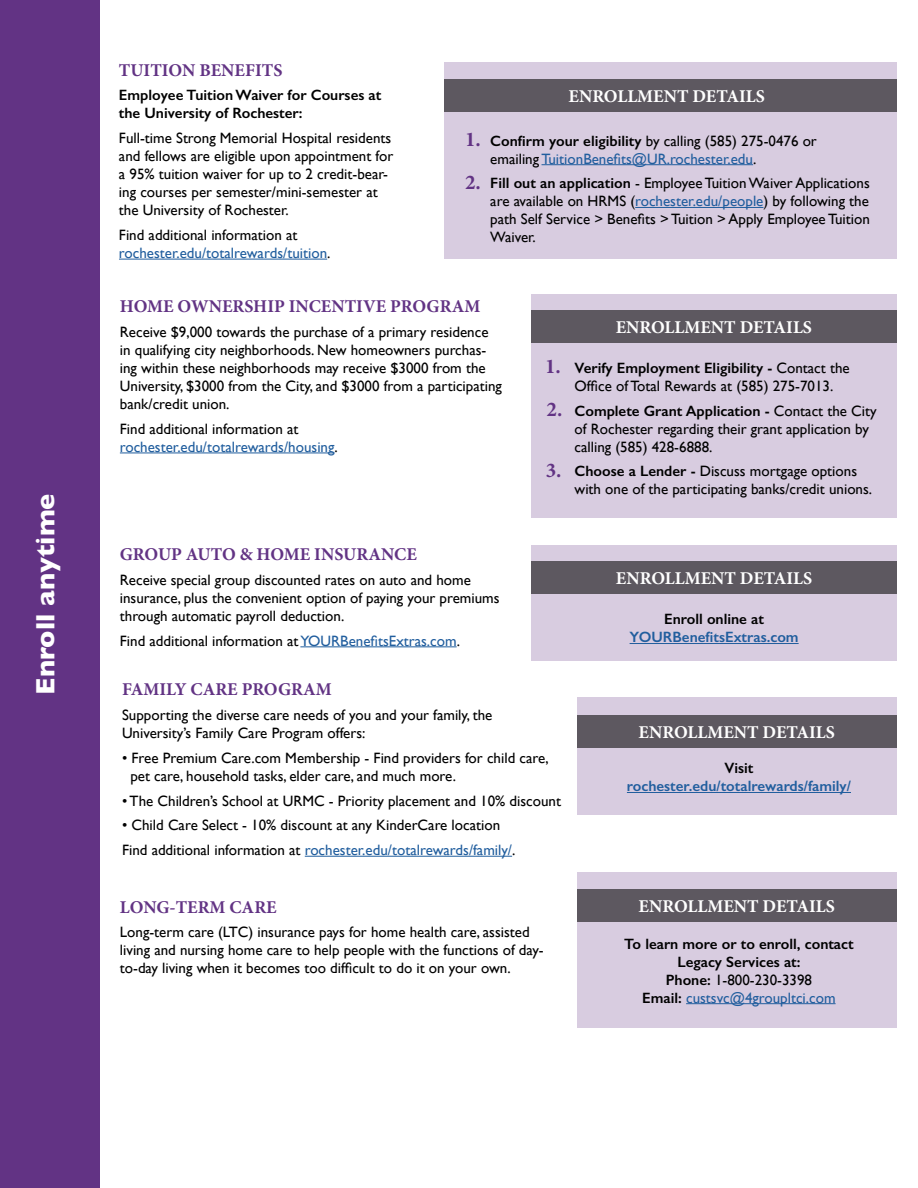
<style>
.page{position:relative;width:918px;height:1188px;background:#fff}
.page>*{position:absolute;margin:0;border:0;box-sizing:border-box;transform-origin:0 0}
.t1{font:700 27px "Gill Sans";color:#fff}
.t2{font:700 21px "Minion Pro";color:#623384}
.t3{font:700 18px "Minion Pro";color:#623384}
.t4{font:700 18px "Minion Pro";color:#fff}
.Body_Paragraph{font:15px/18px "Gill Sans";color:#000}
.Body_Paragraph-2{font:15px/18px "Gill Sans";color:#215e9e}
.Body_Paragraph-3{font:600 15px/18px "Gill Sans";color:#000}
.t5{font:600 15px "Gill Sans";color:#215e9e}
.s1{color:#000}
.s2{font-weight:600}
.s3{color:#215e9e}
.s4{font-weight:600;color:#000}
</style>
<div class="page">
<div style="left:531px;top:294px;width:365px;height:223px;background:#d8cce0"></div>
<div style="left:444px;top:63px;width:452px;height:196px;background:#d8cce0"></div>
<div style="left:577px;top:697px;width:320px;height:117px;background:#d8cce0"></div>
<div style="left:577px;top:872px;width:320px;height:155px;background:#d8cce0"></div>
<div style="left:532px;top:546px;width:365px;height:115px;background:#d8cce0"></div>
<hr style="left:119px;top:259px;width:208px;height:1px;background:#215e9e">
<hr style="left:120px;top:453px;width:215px;height:1px;background:#215e9e">
<div style="left:0;top:0;width:100px;height:1188px;background:#623384"></div>
<div style="left:444px;top:79px;width:452px;height:33px;background:#5d5860"></div>
<hr style="left:542px;top:164px;width:211px;height:1px;background:#215e9e">
<hr style="left:635px;top:207px;width:128px;height:1px;background:#215e9e">
<div style="left:531px;top:310px;width:365px;height:32px;background:#5d5860"></div>
<hr style="left:300px;top:646px;width:157px;height:1px;background:#215e9e">
<hr style="left:305px;top:856px;width:207px;height:1px;background:#215e9e">
<div style="left:532px;top:561px;width:365px;height:33px;background:#5d5860"></div>
<div style="left:577px;top:716px;width:320px;height:32px;background:#5d5860"></div>
<div style="left:577px;top:889px;width:320px;height:33px;background:#5d5860"></div>
<hr style="left:630px;top:643px;width:169px;height:1px;background:#215e9e">
<hr style="left:627px;top:792px;width:224px;height:1px;background:#215e9e">
<hr style="left:686px;top:1003px;width:150px;height:1px;background:#215e9e">
<p class="t1" style="left:24px;top:695px;width:203px;rotate:-90deg">Enroll anytime</p>
<p class="t3" style="left:119px;top:57px;width:165px">TUITION BENEFITS</p>
<p class="Body_Paragraph-3" style="left:119px;top:86px;width:264px">Employee Tuition Waiver for Courses at the University of Rochester:</p>
<p class="Body_Paragraph" style="left:119px;top:129px;width:276px">Full-time Strong Memorial Hospital residents and fellows are eligible upon appointment for a 95% tuition waiver for up to 2 credit-bear&shy;ing courses per semester/mini-semester at the University of Rochester.</p>
<p class="Body_Paragraph-2" style="left:119px;top:226px;width:213px"><span class="s1">Find additional information at </span>rochester.edu/totalrewards/tuition<span class="s1">.</span></p>
<p class="t2" style="left:465px;top:125px;width:17px">1.</p>
<p class="t2" style="left:465px;top:167px;width:17px">2.</p>
<p class="t4" style="left:569px;top:84px;width:198px">ENROLLMENT DETAILS</p>
<p class="Body_Paragraph" style="left:490px;top:131px;width:328px"><span class="s2">Confirm your eligibility</span> by calling (585) 275-0476 or emailing <span class="s3">TuitionBenefits@UR.rochester.edu</span>.</p>
<p class="Body_Paragraph" style="left:490px;top:174px;width:381px;text-align:justify"><span class="s2">Fill out an application</span> - Employee Tuition Waiver Applications are available on HRMS (<span class="s3">rochester.edu/people</span>) by following the path Self Service &gt; Benefits &gt; Tuition &gt; Apply Employee Tuition Waiver.</p>
<p class="t3" style="left:120px;top:294px;width:362px">HOME OWNERSHIP INCENTIVE PROGRAM</p>
<p class="Body_Paragraph" style="left:120px;top:323px;width:384px">Receive $9,000 towards the purchase of a primary residence in qualifying city neighborhoods. New homeowners purchas&shy;ing within these neighborhoods may receive $3000 from the University, $3000 from the City, and $3000 from a participating bank/credit union.</p>
<p class="Body_Paragraph-2" style="left:120px;top:420px;width:219px"><span class="s1">Find additional information at </span>rochester.edu/totalrewards/housing<span class="s1">.</span></p>
<p class="t2" style="left:545px;top:352px;width:17px">1.</p>
<p class="t2" style="left:547px;top:395px;width:17px">2.</p>
<p class="t2" style="left:546px;top:455px;width:17px">3.</p>
<p class="t4" style="left:616px;top:314px;width:198px">ENROLLMENT DETAILS</p>
<p class="Body_Paragraph" style="left:575px;top:359px;width:277px"><span class="s2">Verify Employment Eligibility -</span> Contact the<br>Office of Total Rewards at (585) 275-7013.</p>
<p class="Body_Paragraph" style="left:575px;top:401px;width:304px"><span class="s2">Complete Grant Application -</span> Contact the City of Rochester regarding their grant application by calling (585) 428-6888.</p>
<p class="Body_Paragraph" style="left:575px;top:462px;width:299px"><span class="s2">Choose a Lender -</span> Discuss mortgage options with one of the participating banks/credit unions.</p>
<p class="t3" style="left:120px;top:542px;width:299px">GROUP AUTO &amp; HOME INSURANCE</p>
<p class="Body_Paragraph" style="left:120px;top:571px;width:381px">Receive special group discounted rates on auto and home insurance, plus the convenient option of paying your premiums through automatic payroll deduction.</p>
<p class="Body_Paragraph" style="left:120px;top:632px;width:342px">Find additional information at <span class="s3">YOURBenefitsExtras.com</span>.</p>
<p class="t3" style="left:122px;top:677px;width:211px">FAMILY CARE PROGRAM</p>
<p class="Body_Paragraph" style="left:122px;top:706px;width:372px">Supporting the diverse care needs of you and your family, the<br>University’s Family Care Program offers:</p>
<p class="Body_Paragraph" style="left:130px;top:749px;width:420px;text-indent:-8px">• Free Premium Care.com Membership - Find providers for child care, pet care, household tasks, elder care, and much more.</p>
<p class="Body_Paragraph" style="left:122px;top:791px;width:441px">• The Children’s School at URMC - Priority placement and 10% discount</p>
<p class="Body_Paragraph" style="left:122px;top:816px;width:380px">• Child Care Select - 10% discount at any KinderCare location</p>
<p class="Body_Paragraph-2" style="left:122px;top:841px;width:395px"><span class="s1">Find additional information at</span> rochester.edu/totalrewards/family/<span class="s1">.</span></p>
<p class="t3" style="left:120px;top:894px;width:158px">LONG-TERM CARE</p>
<p class="Body_Paragraph" style="left:120px;top:923px;width:425px">Long-term care (LTC) insurance pays for home health care, assisted living and nursing home care to help people with the functions of day&shy;to-day living when it becomes too difficult to do it on your own.</p>
<p class="t4" style="left:616px;top:566px;width:198px">ENROLLMENT DETAILS</p>
<p class="Body_Paragraph-3" style="left:664px;top:610px;width:101px">Enroll online at</p>
<p class="t5" style="left:630px;top:628px;width:171px">YOURBenefitsExtras.com</p>
<p class="t4" style="left:639px;top:720px;width:198px">ENROLLMENT DETAILS</p>
<p class="Body_Paragraph-3" style="left:724px;top:759px;width:31px">Visit</p>
<p class="t5" style="left:627px;top:777px;width:226px">rochester.edu/totalrewards/family/</p>
<p class="t4" style="left:639px;top:894px;width:198px">ENROLLMENT DETAILS</p>
<p class="Body_Paragraph-3" style="left:624px;top:934px;width:231px;text-align:center">To learn more or to enroll, contact<br>Legacy Services at:</p>
<p class="Body_Paragraph" style="left:666px;top:970px;width:148px"><span class="s2">Phone:</span> 1-800-230-3398</p>
<p class="Body_Paragraph-2" style="left:642px;top:988px;width:195px"><span class="s4">Email:</span> custsvc@4groupltci.com</p>
</div>
